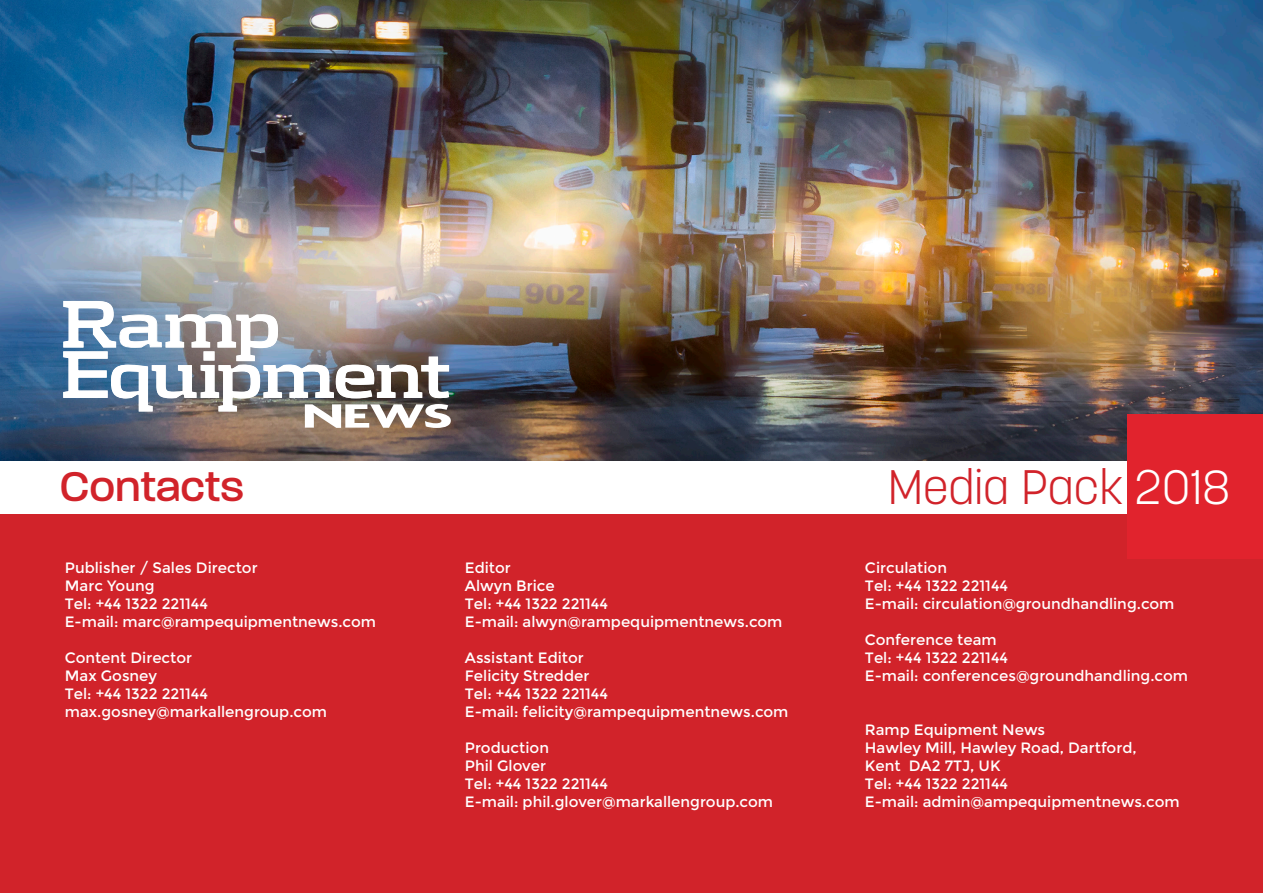
<style>
.page{position:relative;width:1263px;height:893px;background:#fff}
.page>*{position:absolute;margin:0;border:0;box-sizing:border-box;transform-origin:0 0}
.t1{font:300 48px "Korolev";color:#d1232a}
.t2{font:500 45px "Paralucent";color:#d1232a}
.t3{font:15px/18px "Montserrat";color:#fff}
.s1{color:#fff}
</style>
<div class="page">
<img style="left:0;top:0;width:1263px;height:460px">
<div style="left:0;top:514px;width:1263px;height:379px;background:#d1232a"></div>
<img style="left:62px;top:300px;width:389px;height:128px">
<div style="left:1128px;top:415px;width:135px;height:144px;background:#e1232d"></div>
<p class="t2" style="left:60px;top:460px;width:186px">Contacts</p>
<p class="t3" style="left:65px;top:558px;width:194px">Publisher / Sales Director</p>
<p class="t3" style="left:65px;top:576px;width:91px">Marc Young</p>
<p class="t3" style="left:65px;top:594px;width:145px">Tel: +44 1322 221144</p>
<p class="t3" style="left:65px;top:612px;width:313px">E-mail: marc@rampequipmentnews.com</p>
<p class="t3" style="left:65px;top:648px;width:129px">Content Director</p>
<p class="t3" style="left:65px;top:666px;width:94px">Max Gosney</p>
<p class="t3" style="left:65px;top:684px;width:145px">Tel: +44 1322 221144</p>
<p class="t3" style="left:65px;top:702px;width:264px">max.gosney@markallengroup.com</p>
<p class="t3" style="left:465px;top:558px;width:47px">Editor</p>
<p class="t3" style="left:465px;top:576px;width:91px">Alwyn Brice</p>
<p class="t3" style="left:465px;top:594px;width:145px">Tel: +44 1322 221144</p>
<p class="t3" style="left:465px;top:612px;width:319px">E-mail: alwyn@rampequipmentnews.com</p>
<p class="t3" style="left:465px;top:648px;width:120px">Assistant Editor</p>
<p class="t3" style="left:465px;top:666px;width:126px">Felicity Stredder</p>
<p class="t3" style="left:465px;top:684px;width:145px">Tel: +44 1322 221144</p>
<p class="t3" style="left:465px;top:702px;width:325px">E-mail: felicity@rampequipmentnews.com</p>
<p class="t3" style="left:465px;top:738px;width:86px">Production</p>
<p class="t3" style="left:465px;top:756px;width:83px">Phil Glover</p>
<p class="t3" style="left:465px;top:774px;width:145px">Tel: +44 1322 221144</p>
<p class="t3" style="left:465px;top:792px;width:310px">E-mail: phil.glover@markallengroup.com</p>
<p class="t1" style="left:888px;top:456px;width:344px">Media Pack <span class="s1">2018</span></p>
<p class="t3" style="left:865px;top:558px;width:145px">Circulation<br>Tel: +44 1322 221144</p>
<p class="t3" style="left:865px;top:594px;width:311px">E-mail: circulation@groundhandling.com</p>
<p class="t3" style="left:865px;top:630px;width:133px">Conference team</p>
<p class="t3" style="left:865px;top:648px;width:145px">Tel: +44 1322 221144</p>
<p class="t3" style="left:865px;top:666px;width:325px">E-mail: conferences@groundhandling.com</p>
<p class="t3" style="left:865px;top:721px;width:316px">Ramp Equipment News<br>Hawley Mill, Hawley Road, Dartford,<br>Kent DA2 7TJ, UK<br>Tel: +44 1322 221144<br>E-mail: admin@ampequipmentnews.com</p>
</div>
